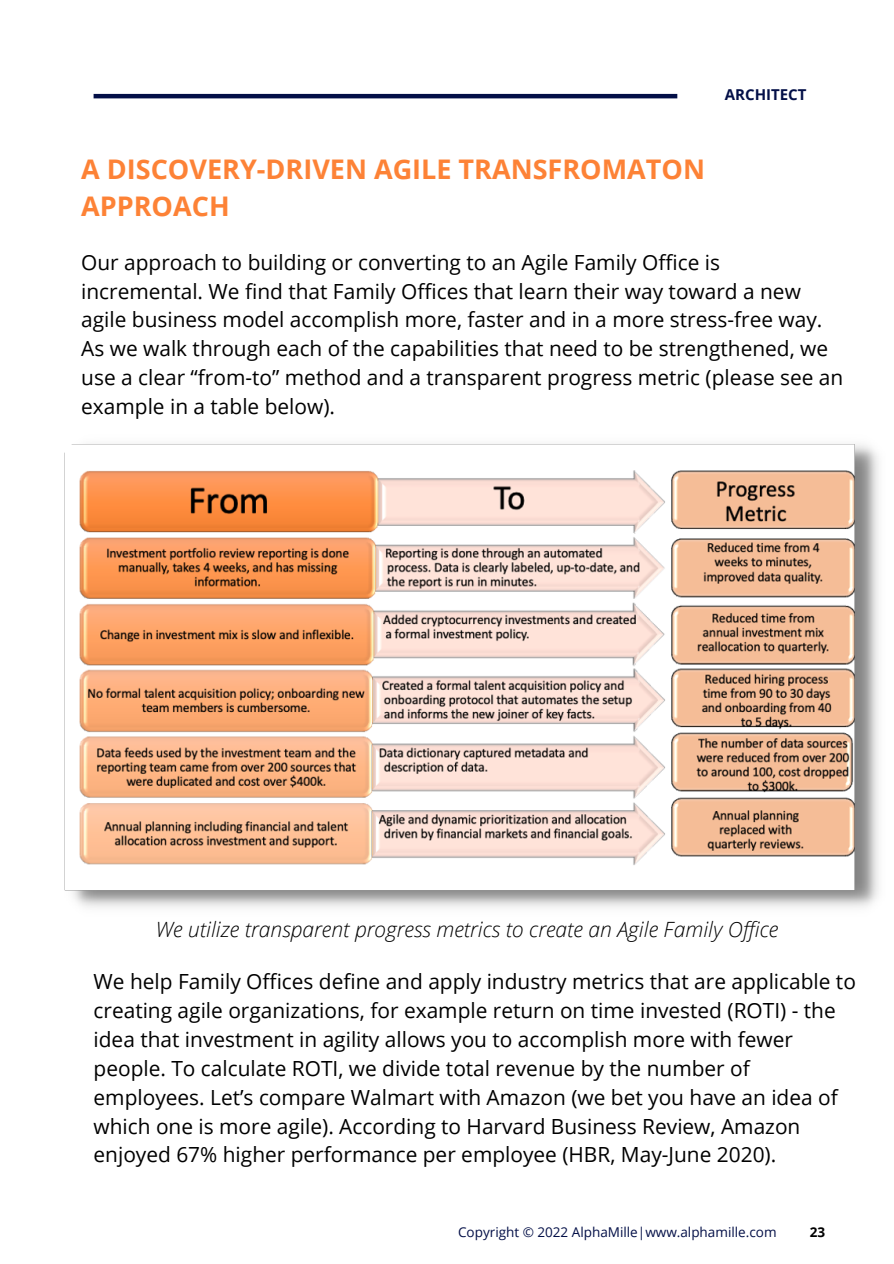
<style>
.page{position:relative;width:894px;height:1264px;background:#fff}
.page>*{position:absolute;margin:0;border:0;box-sizing:border-box;transform-origin:0 0}
.t1{font:700 27px/37.2px "Open Sans";color:#fd8236}
.t2{font:italic 300 21px "Open Sans";color:#000}
.t3{font:20.85px/28.8px "Open Sans";color:#000}
.t4{font:700 15px "Open Sans";color:#030f47}
.t5{font:13.5px "Open Sans";color:#030f47}
.t6{font:700 13.5px "Open Sans";color:#000}
</style>
<div class="page">
<hr style="left:94px;top:94px;width:583px;height:4px;background:#030f47">
<img style="left:64px;top:444px;width:815px;height:464px">
<p class="t4" style="left:724px;top:83px;width:83px">ARCHITECT</p>
<p class="t1" style="left:81px;top:150px;width:625px">A DISCOVERY-DRIVEN AGILE TRANSFROMATON<br>APPROACH</p>
<p class="t3" style="left:81px;top:247px;width:763px">Our approach to building or converting to an Agile Family Office is incremental. We find that Family Offices that learn their way toward a new agile business model accomplish more, faster and in a more stress-free way.<br>As we walk through each of the capabilities that need to be strengthened, we use a clear “from-to” method and a transparent progress metric (please see an example in a table below).</p>
<p class="t2" style="left:156px;top:914px;width:624px">We utilize transparent progress metrics to create an Agile Family Office</p>
<p class="t3" style="left:94px;top:966px;width:763px">We help Family Offices define and apply industry metrics that are applicable to creating agile organizations, for example return on time invested (ROTI) - the idea that investment in agility allows you to accomplish more with fewer people. To calculate ROTI, we divide total revenue by the number of employees. Let’s compare Walmart with Amazon (we bet you have an idea of which one is more agile). According to Harvard Business Review, Amazon enjoyed 67% higher performance per employee (HBR, May-June 2020).</p>
<p class="t5" style="left:458px;top:1222px;width:320px">Copyright © 2022 AlphaMille|www.alphamille.com</p>
<p class="t6" style="left:809px;top:1222px;width:17px">23</p>
</div>
